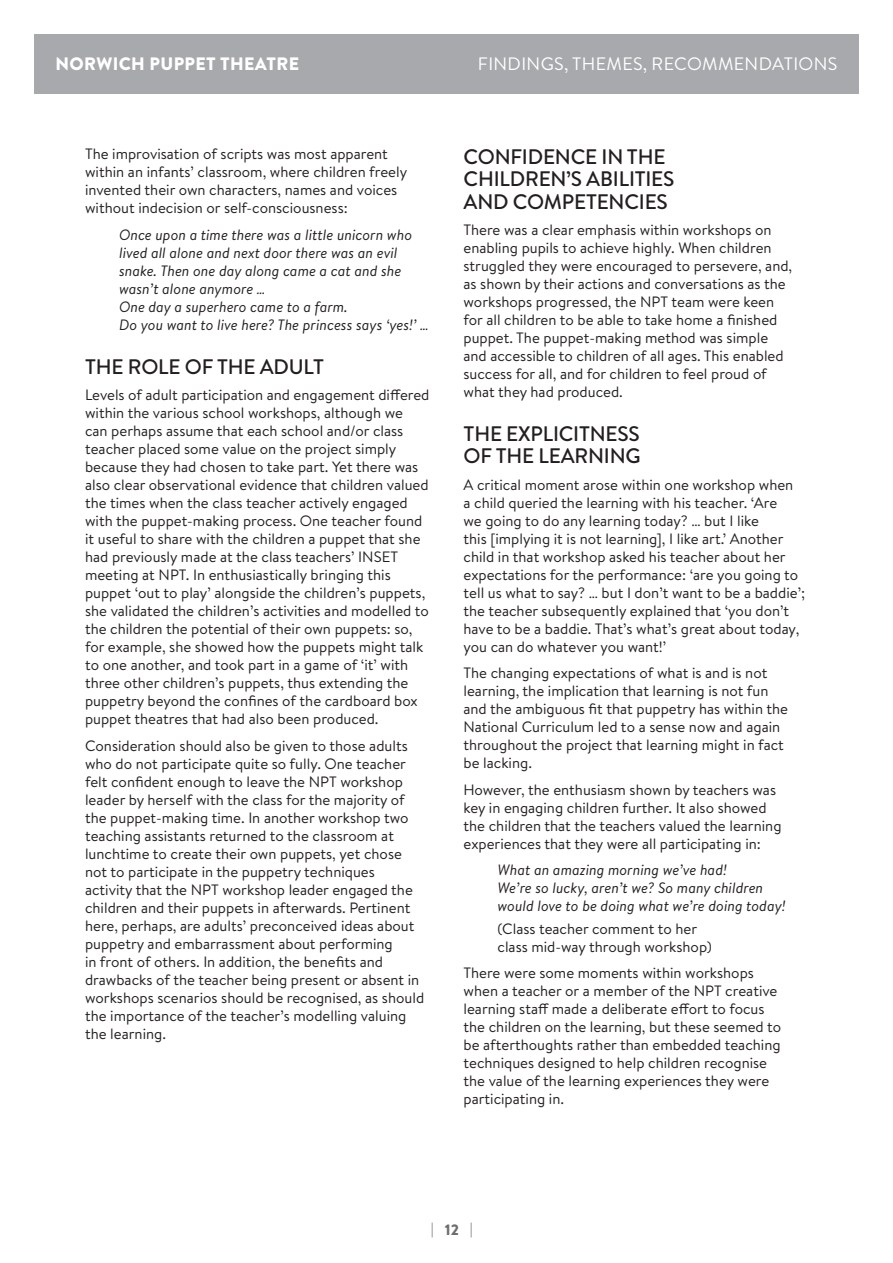
<style>
.page{position:relative;width:893px;height:1263px;background:#fff}
.page>*{position:absolute;margin:0;border:0;box-sizing:border-box;transform-origin:0 0}
.B_level_2_heading{font:500 21px/22.5px "Brandon Text";letter-spacing:-.01em;color:#231f20}
.t1{font:18px "Brandon Text";letter-spacing:.02em;color:#fff}
.t2{font:900 18px "Brandon Text";letter-spacing:.02em;color:#fff}
.main_text{font:15px/18px "Brandon Text";color:#231f20}
.DM_disp_matter_1st_l{font:italic 15px/18px "Brandon Text";color:#231f20}
.DM_displayed_matter{font:italic 15px/18px "Brandon Text";color:#231f20}
.DM_non_ital_name{font:15px/18px "Brandon Text";color:#231f20}
.t3{font:15px "Brandon Text";color:#6c6d70}
.s1{font-weight:900}
</style>
<div class="page">
<div style="left:34px;top:34px;width:825px;height:60px;background:#a8a9ad"></div>
<p class="t2" style="left:55px;top:51px;width:245px">NORWICH PUPPET THEATRE</p>
<p class="t1" style="left:478px;top:51px;width:361px">FINDINGS, THEMES, RECOMMENDATIONS</p>
<p class="main_text" style="left:85px;top:145px;width:324px">The improvisation of scripts was most apparent within an infants’ classroom, where children freely invented their own characters, names and voices without indecision or self-consciousness:</p>
<p class="DM_disp_matter_1st_l" style="left:119px;top:225px;width:295px">Once upon a time there was a little unicorn who lived all alone and next door there was an evil snake. Then one day along came a cat and she wasn’t alone anymore …</p>
<p class="DM_displayed_matter" style="left:119px;top:297px;width:311px">One day a superhero came to a farm.<br>Do you want to live here? The princess says ‘yes!’ …</p>
<p class="B_level_2_heading" style="left:85px;top:355px;width:240px">THE ROLE OF THE ADULT</p>
<p class="main_text" style="left:85px;top:385px;width:346px">Levels of adult participation and engagement differed within the various school workshops, although we<br>can perhaps assume that each school and/or class teacher placed some value on the project simply because they had chosen to take part. Yet there was also clear observational evidence that children valued the times when the class teacher actively engaged with the puppet-making process. One teacher found it useful to share with the children a puppet that she had previously made at the class teachers’ INSET meeting at NPT. In enthusiastically bringing this puppet ‘out to play’ alongside the children’s puppets, she validated the children’s activities and modelled to the children the potential of their own puppets: so, for example, she showed how the puppets might talk to one another, and took part in a game of ‘it’ with three other children’s puppets, thus extending the puppetry beyond the confines of the cardboard box puppet theatres that had also been produced.</p>
<p class="main_text" style="left:85px;top:736px;width:341px">Consideration should also be given to those adults who do not participate quite so fully. One teacher felt confident enough to leave the NPT workshop leader by herself with the class for the majority of the puppet-making time. In another workshop two teaching assistants returned to the classroom at lunchtime to create their own puppets, yet chose not to participate in the puppetry techniques activity that the NPT workshop leader engaged the children and their puppets in afterwards. Pertinent here, perhaps, are adults’ preconceived ideas about puppetry and embarrassment about performing<br>in front of others. In addition, the benefits and drawbacks of the teacher being present or absent in workshops scenarios should be recognised, as should the importance of the teacher’s modelling valuing the learning.</p>
<p class="B_level_2_heading" style="left:464px;top:145px;width:212px">CONFIDENCE IN THE<br>CHILDREN’S ABILITIES<br>AND COMPETENCIES</p>
<p class="main_text" style="left:463px;top:220px;width:330px">There was a clear emphasis within workshops on enabling pupils to achieve highly. When children struggled they were encouraged to persevere, and, as shown by their actions and conversations as the workshops progressed, the NPT team were keen for all children to be able to take home a finished puppet. The puppet-making method was simple and accessible to children of all ages. This enabled success for all, and for children to feel proud of what they had produced.</p>
<p class="B_level_2_heading" style="left:464px;top:422px;width:179px">THE EXPLICITNESS<br>OF THE LEARNING</p>
<p class="main_text" style="left:463px;top:475px;width:343px">A critical moment arose within one workshop when<br>a child queried the learning with his teacher. ‘Are<br>we going to do any learning today? … but I like<br>this [implying it is not learning], I like art.’ Another child in that workshop asked his teacher about her expectations for the performance: ‘are you going to tell us what to say? … but I don’t want to be a baddie’; the teacher subsequently explained that ‘you don’t have to be a baddie. That’s what’s great about today, you can do whatever you want!’</p>
<p class="main_text" style="left:463px;top:664px;width:326px">The changing expectations of what is and is not learning, the implication that learning is not fun and the ambiguous fit that puppetry has within the National Curriculum led to a sense now and again throughout the project that learning might in fact be lacking.</p>
<p class="main_text" style="left:463px;top:780px;width:320px">However, the enthusiasm shown by teachers was key in engaging children further. It also showed the children that the teachers valued the learning experiences that they were all participating in:</p>
<p class="DM_disp_matter_1st_l" style="left:497px;top:861px;width:290px">What an amazing morning we’ve had!<br>We’re so lucky, aren’t we? So many children would love to be doing what we’re doing today!</p>
<p class="DM_non_ital_name" style="left:497px;top:919px;width:216px">(Class teacher comment to her class mid-way through workshop)</p>
<p class="main_text" style="left:463px;top:963px;width:319px">There were some moments within workshops when a teacher or a member of the NPT creative learning staff made a deliberate effort to focus the children on the learning, but these seemed to be afterthoughts rather than embedded teaching techniques designed to help children recognise the value of the learning experiences they were participating in.</p>
<p class="t3" style="left:431px;top:1220px;width:43px">| <span class="s1">12</span> |</p>
</div>
